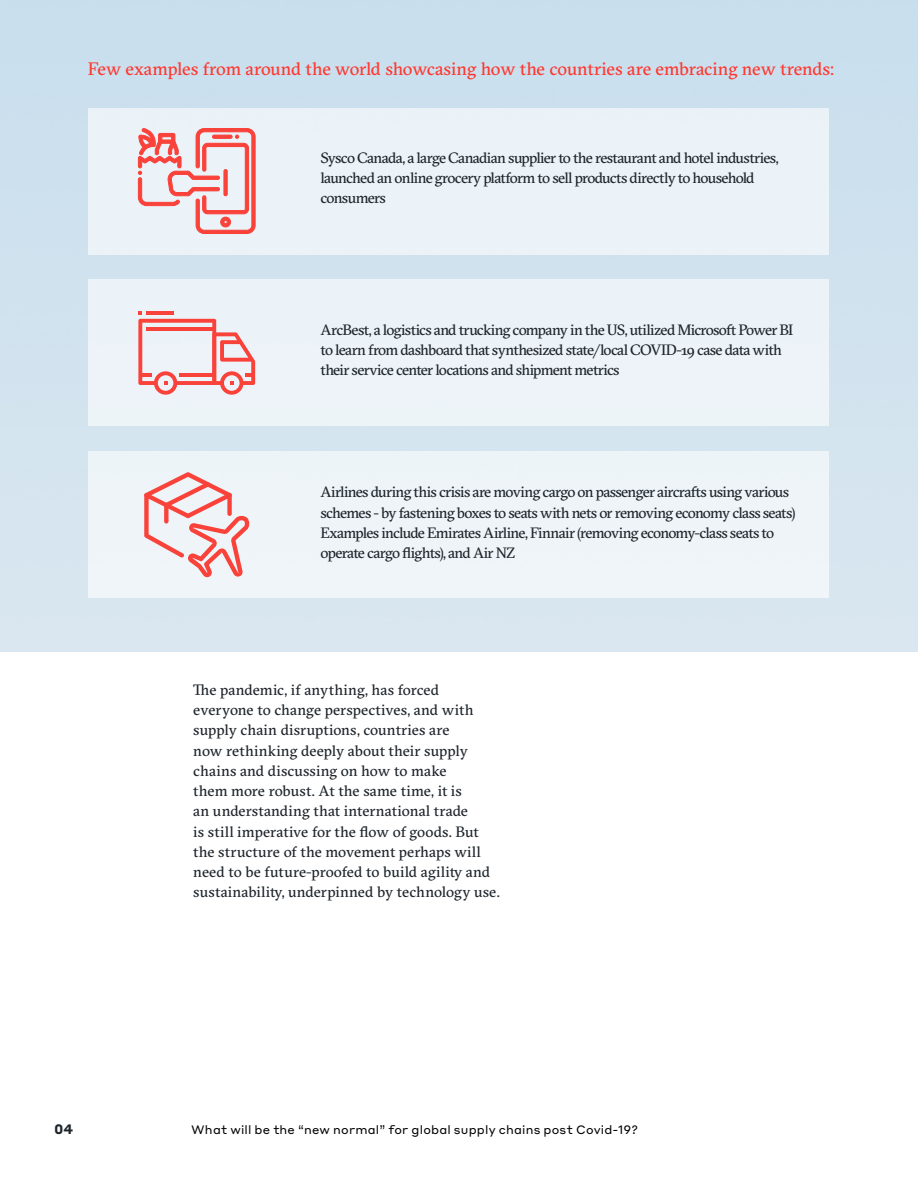
<style>
.page{position:relative;width:918px;height:1188px;background:#fff}
.page>*{position:absolute;margin:0;border:0;box-sizing:border-box;transform-origin:0 0}
.t1{font:18px "GT Sectra";letter-spacing:-.01em;color:#ff372f}
.t2{font:15px/20.2px "GT Sectra";letter-spacing:-.03em;color:#1e252b}
.t3{font:15px/20.2px "GT Sectra";letter-spacing:.005em;color:#1e252b}
.t4{font:700 13.5px "Styrene A";color:#1e252b}
.t5{font:12px "Styrene A";letter-spacing:.015em;color:#020203}
</style>
<div class="page">
<div style="left:88px;top:108px;width:741px;height:146px;background:#ebf2f8"></div>
<div style="left:88px;top:452px;width:741px;height:146px;background:#eff4f8"></div>
<div style="left:88px;top:280px;width:741px;height:146px;background:#edf3f8"></div>
<svg style="left:138px;top:128px;width:118px;height:106px"></svg>
<svg style="left:138px;top:311px;width:117px;height:84px"></svg>
<svg style="left:144px;top:472px;width:105px;height:105px"></svg>
<p class="t1" style="left:88px;top:59px;width:748px">Few examples from around the world showcasing how the countries are embracing new trends:</p>
<p class="t2" style="left:320px;top:148px;width:460px">Sysco Canada, a large Canadian supplier to the restaurant and hotel industries, launched an online grocery platform to sell products directly to household consumers</p>
<p class="t2" style="left:320px;top:320px;width:474px">ArcBest, a logistics and trucking company in the US, utilized Microsoft Power BI to learn from dashboard that synthesized state/local COVID-19 case data with their service center locations and shipment metrics</p>
<p class="t2" style="left:320px;top:482px;width:476px">Airlines during this crisis are moving cargo on passenger aircrafts using various schemes - by fastening boxes to seats with nets or removing economy class seats)<br>Examples include Emirates Airline, Finnair (removing economy-class seats to operate cargo flights), and Air NZ</p>
<p class="t3" style="left:193px;top:680px;width:308px">The pandemic, if anything, has forced everyone to change perspectives, and with supply chain disruptions, countries are<br>now rethinking deeply about their supply chains and discussing on how to make<br>them more robust. At the same time, it is<br>an understanding that international trade<br>is still imperative for the flow of goods. But the structure of the movement perhaps will need to be future-proofed to build agility and sustainability, underpinned by technology use.</p>
<p class="t4" style="left:54px;top:1118px;width:21px">04</p>
<p class="t5" style="left:191px;top:1120px;width:448px">What will be the “new normal” for global supply chains post Covid-19?</p>
</div>
